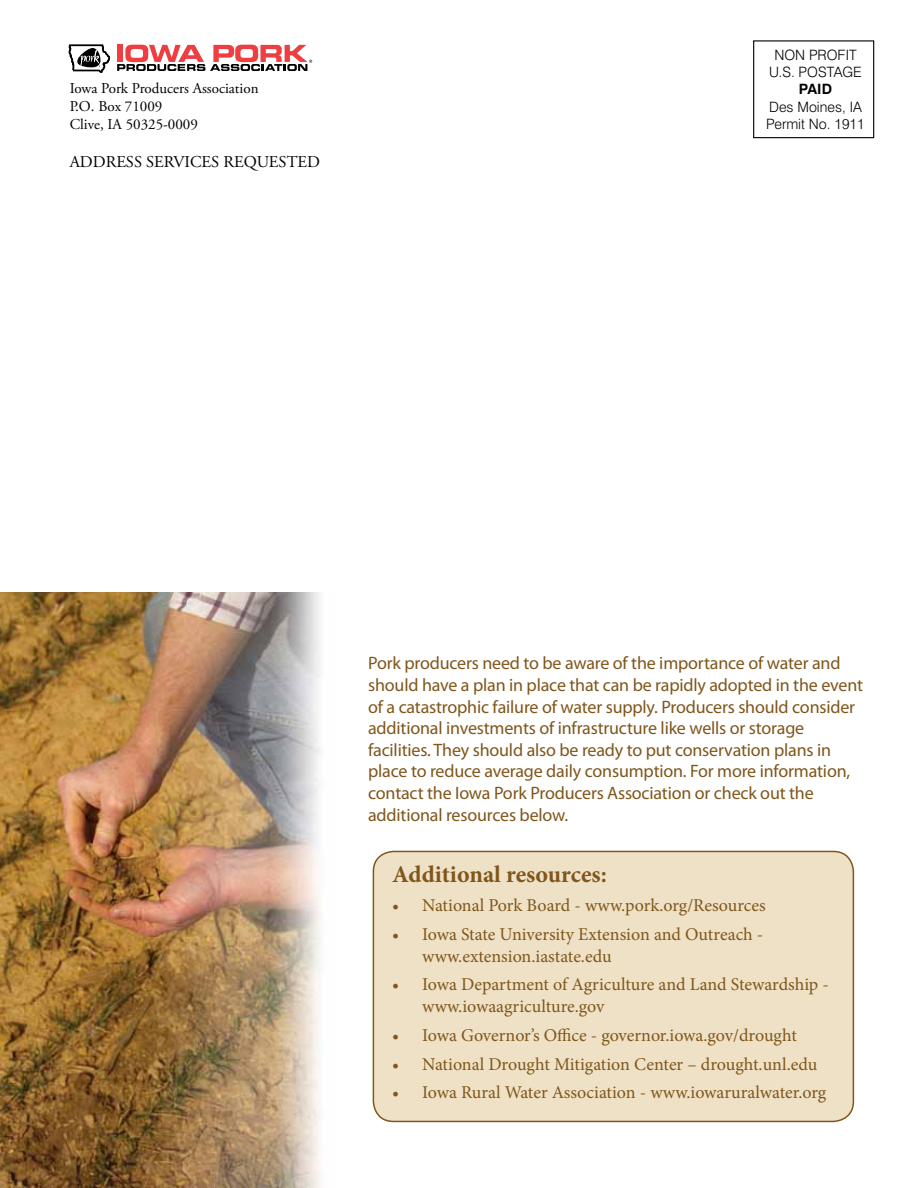
<style>
.page{position:relative;width:918px;height:1188px;background:#fff}
.page>*{position:absolute;margin:0;border:0;box-sizing:border-box;transform-origin:0 0}
.t1{font:700 24px "Minion Pro";color:#80561b}
.t2{font:18px/21.6px "Myriad Pro";letter-spacing:-.01em;color:#80561b}
.t3{font:18px/21.6px "Minion Pro";color:#80561b}
.t4{font:16.5px "Adobe Garamond Pro";color:#000}
.t5{font:15px/18px "Adobe Garamond Pro";color:#000}
.t6{font:300 14.25px/17.1px "Swiss 721 BT";color:#000;text-align:center}
.t7{font:700 14.25px "Swiss 721 BT";color:#000}
</style>
<div class="page">
<img style="left:0;top:593px;width:322px;height:595px">
<svg style="left:69px;top:45px;width:41px;height:28px"></svg>
<svg style="left:117px;top:45px;width:195px;height:26px"></svg>
<div style="left:753px;top:40px;width:121px;height:98px;border:1px solid #000"></div>
<div style="left:373px;top:851px;width:480px;height:270px;background:#eee1c6;border-radius:20px"></div>
<div style="left:373px;top:851px;width:481px;height:271px;border:2px solid #80561b;border-radius:20px"></div>
<p class="t5" style="left:70px;top:80px;width:190px">Iowa Pork Producers Association<br>P.O. Box 71009<br>Clive, IA 50325-0009</p>
<p class="t4" style="left:70px;top:152px;width:252px">ADDRESS SERVICES REQUESTED</p>
<p class="t6" style="left:769px;top:46px;width:94px">NON PROFIT<br>U.S. POSTAGE</p>
<p class="t7" style="left:799px;top:81px;width:35px">PAID</p>
<p class="t6" style="left:766px;top:98px;width:100px;text-align:left">Des Moines, IA<br>Permit No. 1911</p>
<p class="t2" style="left:368px;top:652px;width:496px">Pork producers need to be aware of the importance of water and should have a plan in place that can be rapidly adopted in the event of a catastrophic failure of water supply. Producers should consider additional investments of infrastructure like wells or storage facilities. They should also be ready to put conservation plans in place to reduce average daily consumption. For more information, contact the Iowa Pork Producers Association or check out the additional resources below.</p>
<h1 class="t1" style="left:392px;top:858px;width:216px">Additional resources:</h1>
<p class="t3" style="left:392px;top:895px;width:375px">• National Pork Board - www.pork.org/Resources</p>
<p class="t3" style="left:422px;top:924px;width:343px;text-indent:-30px">• Iowa State University Extension and Outreach - www.extension.iastate.edu</p>
<p class="t3" style="left:422px;top:974px;width:408px;text-indent:-30px">• Iowa Department of Agriculture and Land Stewardship - www.iowaagriculture.gov</p>
<p class="t3" style="left:392px;top:1024px;width:406px">• Iowa Governor’s Office - governor.iowa.gov/drought</p>
<p class="t3" style="left:392px;top:1053px;width:427px">• National Drought Mitigation Center – drought.unl.edu</p>
<p class="t3" style="left:392px;top:1082px;width:436px">• Iowa Rural Water Association - www.iowaruralwater.org</p>
</div>
